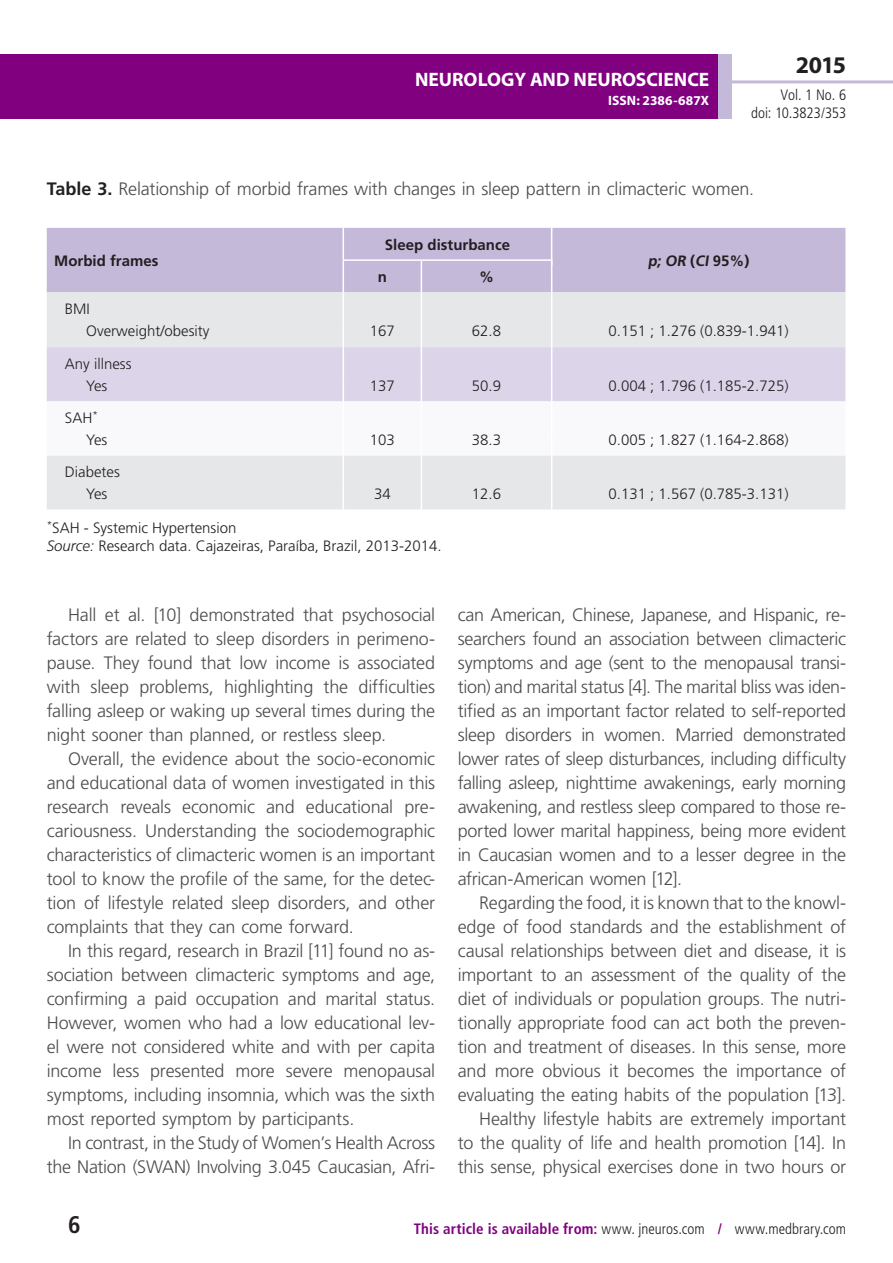
<style>
.page{position:relative;width:893px;height:1263px;background:#fff}
.page>*{position:absolute;margin:0;border:0;box-sizing:border-box;transform-origin:0 0}
.t1{font:700 24px "Myriad Pro";color:#231f20}
.t2{font:700 condensed 24px "Frutiger LT Std";color:#231f20}
.t3{font:700 19.5px "Myriad Pro";letter-spacing:-.005em;color:#fff}
._01-txt_80{font:300 18px/24px "Frutiger LT Std";letter-spacing:-.01em;color:#4b4c4d;text-align:justify}
.t4{font:300 15px "Frutiger LT Std";color:#231f20}
.t5{font:300 condensed 15px/18px "Frutiger LT Std";color:#231f20;text-align:right}
.t6{font:700 15px "Frutiger LT Std";color:#231f20}
.t7{font:700 13.5px "Myriad Pro";letter-spacing:.005em;color:#fff}
.s1{font-weight:700;color:#231f20}
.s2{font-style:italic}
.s3{font-weight:700;color:#800080}
</style>
<div class="page">
<div style="left:0;top:54px;width:785px;height:65px;background:#800080"></div>
<div style="left:732px;top:36px;width:161px;height:94px;background:#fff"></div>
<div style="left:718px;top:54px;width:14px;height:65px;background:#c5b9da"></div>
<hr style="left:730px;top:80px;width:163px;height:3px;background:#c5b9da">
<div style="left:47px;top:228px;width:798px;height:64px;background:#c5b9da"></div>
<div style="left:47px;top:292px;width:798px;height:217px;background:#e6e7e9"></div>
<hr style="left:343px;top:228px;width:1px;height:31px;background:#fff">
<hr style="left:343px;top:261px;width:1px;height:31px;background:#fff">
<hr style="left:421px;top:261px;width:1px;height:31px;background:#fff">
<hr style="left:551px;top:261px;width:1px;height:31px;background:#fff">
<hr style="left:343px;top:292px;width:1px;height:33px;background:#fff">
<hr style="left:421px;top:292px;width:1px;height:33px;background:#fff">
<hr style="left:551px;top:292px;width:1px;height:33px;background:#fff">
<svg style="left:47px;top:325px;width:798px;height:130px"></svg>
<hr style="left:343px;top:455px;width:1px;height:33px;background:#fff">
<hr style="left:421px;top:455px;width:1px;height:33px;background:#fff">
<hr style="left:551px;top:455px;width:1px;height:33px;background:#fff">
<svg style="left:343px;top:488px;width:1px;height:21px"></svg>
<svg style="left:421px;top:488px;width:1px;height:21px"></svg>
<svg style="left:551px;top:488px;width:1px;height:21px"></svg>
<hr style="left:343px;top:259px;width:78px;height:2px;background:#fff">
<hr style="left:421px;top:259px;width:131px;height:2px;background:#fff">
<hr style="left:551px;top:227px;width:1px;height:39px;background:#fff">
<p class="t3" style="left:415px;top:66px;width:296px">NEUROLOGY AND NEUROSCIENCE</p>
<p class="t7" style="left:608px;top:92px;width:102px">ISSN: 2386-687X</p>
<h1 class="t1" style="left:796px;top:49px;width:52px">2015</h1>
<p class="t5" style="left:751px;top:86px;width:97px">Vol. 1 No. 6<br>doi: 10.3823/353</p>
<p class="_01-txt_80" style="left:47px;top:177px;width:709px"><span class="s1">Table 3.</span> Relationship of morbid frames with changes in sleep pattern in climacteric women.</p>
<p class="t6" style="left:54px;top:252px;width:106px">Morbid frames</p>
<p class="t6" style="left:385px;top:236px;width:127px">Sleep disturbance</p>
<p class="t6" style="left:378px;top:268px;width:11px">n</p>
<p class="t6" style="left:479px;top:268px;width:16px">%</p>
<p class="t6" style="left:648px;top:252px;width:103px">p; OR (CI 95%)</p>
<p class="t4" style="left:65px;top:300px;width:27px">BMI</p>
<p class="t4" style="left:86px;top:322px;width:125px">Overweight/obesity</p>
<p class="t4" style="left:370px;top:322px;width:27px">167</p>
<p class="t4" style="left:472px;top:322px;width:31px">62.8</p>
<p class="t4" style="left:608px;top:322px;width:182px">0.151 ; 1.276 (0.839-1.941)</p>
<p class="t4" style="left:65px;top:355px;width:68px">Any illness</p>
<p class="t4" style="left:86px;top:377px;width:23px">Yes</p>
<p class="t4" style="left:370px;top:377px;width:27px">137</p>
<p class="t4" style="left:472px;top:377px;width:31px">50.9</p>
<p class="t4" style="left:608px;top:377px;width:182px">0.004 ; 1.796 (1.185-2.725)</p>
<p class="t4" style="left:65px;top:409px;width:35px">SAH<sup>*</sup></p>
<p class="t4" style="left:86px;top:431px;width:23px">Yes</p>
<p class="t4" style="left:370px;top:431px;width:27px">103</p>
<p class="t4" style="left:472px;top:431px;width:31px">38.3</p>
<p class="t4" style="left:608px;top:431px;width:182px">0.005 ; 1.827 (1.164-2.868)</p>
<p class="t4" style="left:65px;top:463px;width:57px">Diabetes</p>
<p class="t4" style="left:86px;top:485px;width:23px">Yes</p>
<p class="t4" style="left:374px;top:485px;width:18px">34</p>
<p class="t4" style="left:472px;top:485px;width:31px">12.6</p>
<p class="t4" style="left:608px;top:485px;width:182px">0.131 ; 1.567 (0.785-3.131)</p>
<p class="t4" style="left:47px;top:519px;width:191px"><sup>*</sup>SAH - Systemic Hypertension</p>
<p class="t4" style="left:47px;top:537px;width:396px"><span class="s2">Source:</span> Research data. Cajazeiras, Paraíba, Brazil, 2013-2014.</p>
<p class="_01-txt_80" style="left:47px;top:603px;width:390px;text-indent:21px">Hall et al. [10] demonstrated that psychosocial factors are related to sleep disorders in perimeno&shy;pause. They found that low income is associated with sleep problems, highlighting the difficulties falling asleep or waking up several times during the night sooner than planned, or restless sleep.</p>
<p class="_01-txt_80" style="left:47px;top:747px;width:390px;text-indent:21px">Overall, the evidence about the socio-economic and educational data of women investigated in this research reveals economic and educational pre&shy;cariousness. Understanding the sociodemographic characteristics of climacteric women is an important tool to know the profile of the same, for the detec&shy;tion of lifestyle related sleep disorders, and other complaints that they can come forward.</p>
<p class="_01-txt_80" style="left:47px;top:939px;width:390px;text-indent:21px">In this regard, research in Brazil [11] found no as&shy;sociation between climacteric symptoms and age, confirming a paid occupation and marital status.<br>However, women who had a low educational lev&shy;el were not considered white and with per capita income less presented more severe menopausal symptoms, including insomnia, which was the sixth most reported symptom by participants.</p>
<p class="_01-txt_80" style="left:47px;top:1131px;width:390px;text-align:right">In contrast, in the Study of Women’s Health Across the Nation (SWAN) Involving 3.045 Caucasian, Afri-</p>
<p class="_01-txt_80" style="left:458px;top:603px;width:390px">can American, Chinese, Japanese, and Hispanic, re&shy;searchers found an association between climacteric symptoms and age (sent to the menopausal transi&shy;tion) and marital status [4]. The marital bliss was iden&shy;tified as an important factor related to self-reported sleep disorders in women. Married demonstrated lower rates of sleep disturbances, including difficulty falling asleep, nighttime awakenings, early morning awakening, and restless sleep compared to those re&shy;ported lower marital happiness, being more evident in Caucasian women and to a lesser degree in the african-American women [12].</p>
<p class="_01-txt_80" style="left:458px;top:891px;width:390px;text-indent:21px">Regarding the food, it is known that to the knowl&shy;edge of food standards and the establishment of causal relationships between diet and disease, it is important to an assessment of the quality of the diet of individuals or population groups. The nutri&shy;tionally appropriate food can act both the preven&shy;tion and treatment of diseases. In this sense, more and more obvious it becomes the importance of evaluating the eating habits of the population [13].</p>
<p class="_01-txt_80" style="left:458px;top:1107px;width:390px;text-indent:21px">Healthy lifestyle habits are extremely important to the quality of life and health promotion [14]. In this sense, physical exercises done in two hours or</p>
<h1 class="t2" style="left:68px;top:1210px;width:14px">6</h1>
<p class="t5" style="left:414px;top:1219px;width:434px"><span class="s3">This article is available from:</span> www. jneuros.com <span class="s3">/</span> www.medbrary.com</p>
</div>
